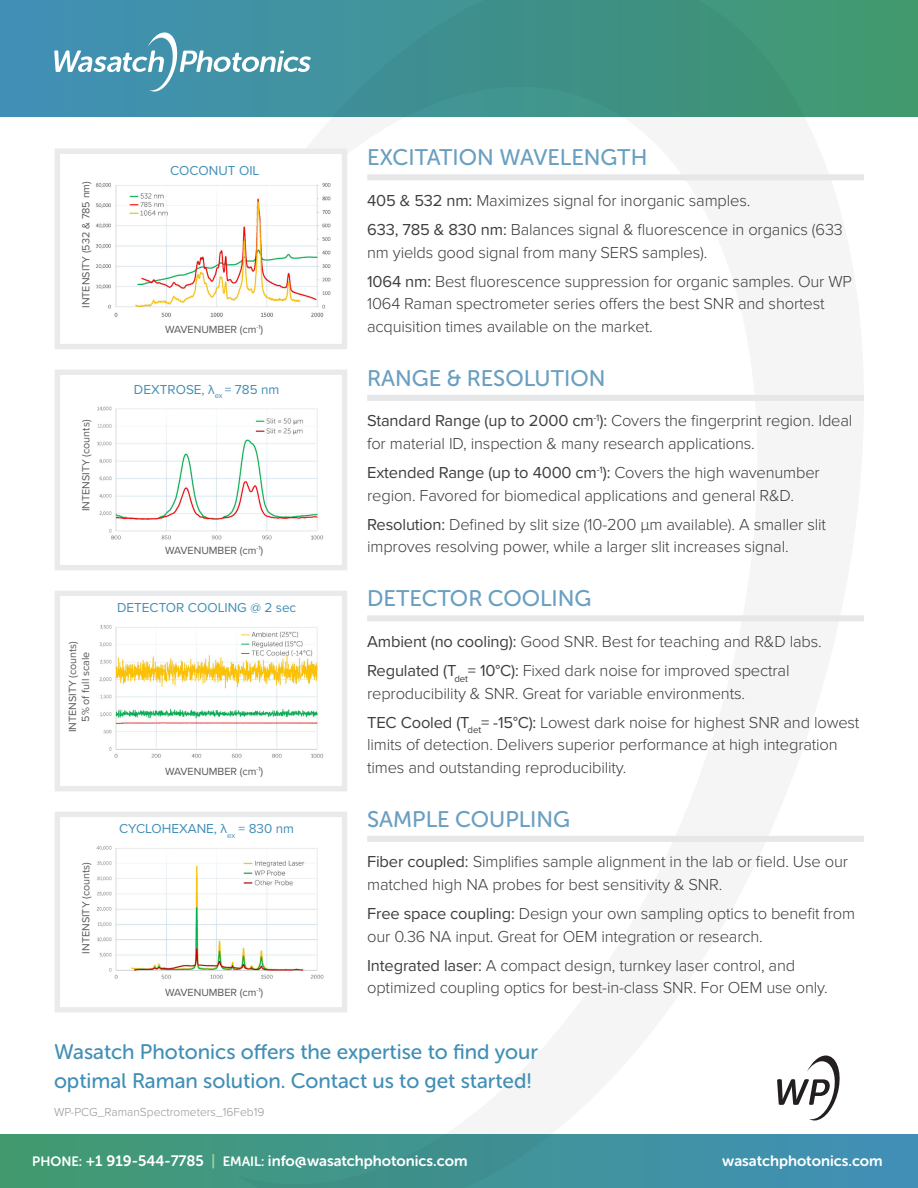
<style>
.page{position:relative;width:918px;height:1188px;background:#fff}
.page>*{position:absolute;margin:0;border:0;box-sizing:border-box;transform-origin:0 0}
.Su_sub{font:22.5px "Museo Sans Rounded 500";color:#699fc1}
.t1{font:21px/28.5px "Museo Sans Rounded 500";color:#418fb6}
.body{font:300 16.5px/22.5px "Proxima Nova";letter-spacing:-.01em;color:#3e3e3f}
.t2{font:15px "Museo Sans Rounded 700";color:#fff}
.t3{font:13.5px "Proxima Nova";color:#418fb6}
.t4{font:300 12px "Proxima Nova";color:#939598}
.t5{font:10.8px/12.9px "Proxima Nova";color:#57585a;text-align:center}
.s1{font-weight:400}
.s2{font-size:13.5px}
.s3{color:#a3cf9a}
</style>
<div class="page">
<div style="left:0;top:1134px;width:918px;height:54px;background:linear-gradient(to right,#41996e,#408eb8)"></div>
<div style="left:367px;top:174px;width:497px;height:6px;background:#e6e7e9"></div>
<div style="left:367px;top:395px;width:497px;height:6px;background:#e6e7e9"></div>
<div style="left:367px;top:615px;width:497px;height:6px;background:#e6e7e9"></div>
<div style="left:367px;top:836px;width:497px;height:6px;background:#e6e7e9"></div>
<div style="left:0;top:0;width:918px;height:117px;background:linear-gradient(to right,#418fb8,#3f966b)"></div>
<svg style="left:54px;top:32px;width:257px;height:60px;background:#5ea2b6"></svg>
<div style="left:55px;top:149px;width:292px;height:200px;background:#fff;border:5px solid #e9eaeb"></div>
<img style="left:96px;top:183px;width:235px;height:134px">
<div style="left:55px;top:370px;width:292px;height:200px;background:#fff;border:5px solid #e9eaeb"></div>
<img style="left:97px;top:406px;width:227px;height:134px">
<div style="left:55px;top:591px;width:292px;height:200px;background:#fff;border:5px solid #e9eaeb"></div>
<img style="left:99px;top:625px;width:225px;height:133px">
<div style="left:55px;top:812px;width:292px;height:201px;background:#fff;border:5px solid #e9eaeb"></div>
<img style="left:96px;top:846px;width:228px;height:133px">
<svg style="left:777px;top:1056px;width:63px;height:64px"></svg>
<p class="t5" style="left:79px;top:308px;width:128px;rotate:-90deg">INTENSITY (532 &amp; 785 nm)</p>
<p class="t5" style="left:79px;top:511px;width:93px;rotate:-90deg">INTENSITY (counts)</p>
<p class="t5" style="left:66px;top:732px;width:93px;rotate:-90deg">INTENSITY (counts)<br>5% of full scale</p>
<p class="t5" style="left:79px;top:954px;width:93px;rotate:-90deg">INTENSITY (counts)</p>
<p class="t3" style="left:170px;top:161px;width:91px">COCONUT OIL</p>
<p class="t5" style="left:165px;top:322px;width:100px">WAVENUMBER (cm<sup>-1</sup>)</p>
<p class="t3" style="left:134px;top:379px;width:147px">DEXTROSE, λ<sub>ex</sub> = 785 nm</p>
<p class="t5" style="left:165px;top:543px;width:100px">WAVENUMBER (cm<sup>-1</sup>)</p>
<p class="t3" style="left:117px;top:597px;width:181px">DETECTOR COOLING @ 2 sec</p>
<p class="t5" style="left:165px;top:764px;width:100px">WAVENUMBER (cm<sup>-1</sup>)</p>
<p class="t3" style="left:119px;top:818px;width:176px">CYCLOHEXANE, λ<sub>ex</sub> = 830 nm</p>
<p class="t5" style="left:165px;top:985px;width:100px">WAVENUMBER (cm<sup>-1</sup>)</p>
<p class="Su_sub" style="left:367px;top:145px;width:282px">EXCITATION WAVELENGTH</p>
<p class="body" style="left:367px;top:189px;width:385px"><span class="s1">405 &amp; 532 nm:</span> Maximizes signal for inorganic samples.</p>
<p class="body" style="left:367px;top:219px;width:477px"><span class="s1">633, 785 &amp; 830 nm:</span> Balances signal &amp; fluorescence in organics (633 nm yields good signal from many SERS samples).</p>
<p class="body" style="left:367px;top:270px;width:486px"><span class="s1">1064 nm:</span> Best fluorescence suppression for organic samples. Our WP<br>1064 Raman spectrometer series offers the best SNR and shortest acquisition times available on the market.</p>
<p class="Su_sub" style="left:367px;top:366px;width:240px">RANGE &amp; RESOLUTION</p>
<p class="body" style="left:367px;top:410px;width:487px"><span class="s1">Standard Range (up to 2000 cm</span><sup>-1</sup><span class="s1">):</span> Covers the fingerprint region. Ideal for material ID, inspection &amp; many research applications.</p>
<p class="body" style="left:367px;top:462px;width:454px"><span class="s1">Extended Range (up to 4000 cm</span><sup>-1</sup><span class="s1">):</span> Covers the high wavenumber region. Favored for biomedical applications and general R&amp;D.</p>
<p class="body" style="left:367px;top:513px;width:460px"><span class="s1">Resolution:</span> Defined by slit size (10-200 μm available). A smaller slit improves resolving power, while a larger slit increases signal.</p>
<p class="Su_sub" style="left:367px;top:586px;width:226px">DETECTOR COOLING</p>
<p class="body" style="left:367px;top:630px;width:456px"><span class="s1">Ambient (no cooling):</span> Good SNR. Best for teaching and R&amp;D labs.</p>
<p class="body" style="left:367px;top:660px;width:424px"><span class="s1">Regulated (T</span><sub>det</sub><span class="s1">= 10°C):</span> Fixed dark noise for improved spectral reproducibility &amp; SNR. Great for variable environments.</p>
<p class="body" style="left:367px;top:711px;width:494px"><span class="s1">TEC Cooled (T</span><sub>det</sub><span class="s1">= -15°C):</span> Lowest dark noise for highest SNR and lowest limits of detection. Delivers superior performance at high integration times and outstanding reproducibility.</p>
<p class="Su_sub" style="left:367px;top:807px;width:204px">SAMPLE COUPLING</p>
<p class="body" style="left:367px;top:851px;width:482px"><span class="s1">Fiber coupled:</span> Simplifies sample alignment in the lab or field. Use our matched high NA probes for best sensitivity &amp; SNR.</p>
<p class="body" style="left:367px;top:903px;width:489px"><span class="s1">Free space coupling:</span> Design your own sampling optics to benefit from our 0.36 NA input. Great for OEM integration or research.</p>
<p class="body" style="left:367px;top:954px;width:462px"><span class="s1">Integrated laser:</span> A compact design, turnkey laser control, and optimized coupling optics for best-in-class SNR. For OEM use only.</p>
<p class="t1" style="left:54px;top:1038px;width:486px">Wasatch Photonics offers the expertise to find your optimal Raman solution. Contact us to get started!</p>
<p class="t4" style="left:54px;top:1106px;width:212px">WP-PCG_RamanSpectrometers_16Feb19</p>
<p class="t2" style="left:32px;top:1152px;width:437px"><span class="s2">PHONE:</span> +1 919-544-7785 <span class="s3">|</span> <span class="s2">EMAIL:</span> info@wasatchphotonics.com</p>
<p class="t2" style="left:722px;top:1152px;width:162px">wasatchphotonics.com</p>
</div>
